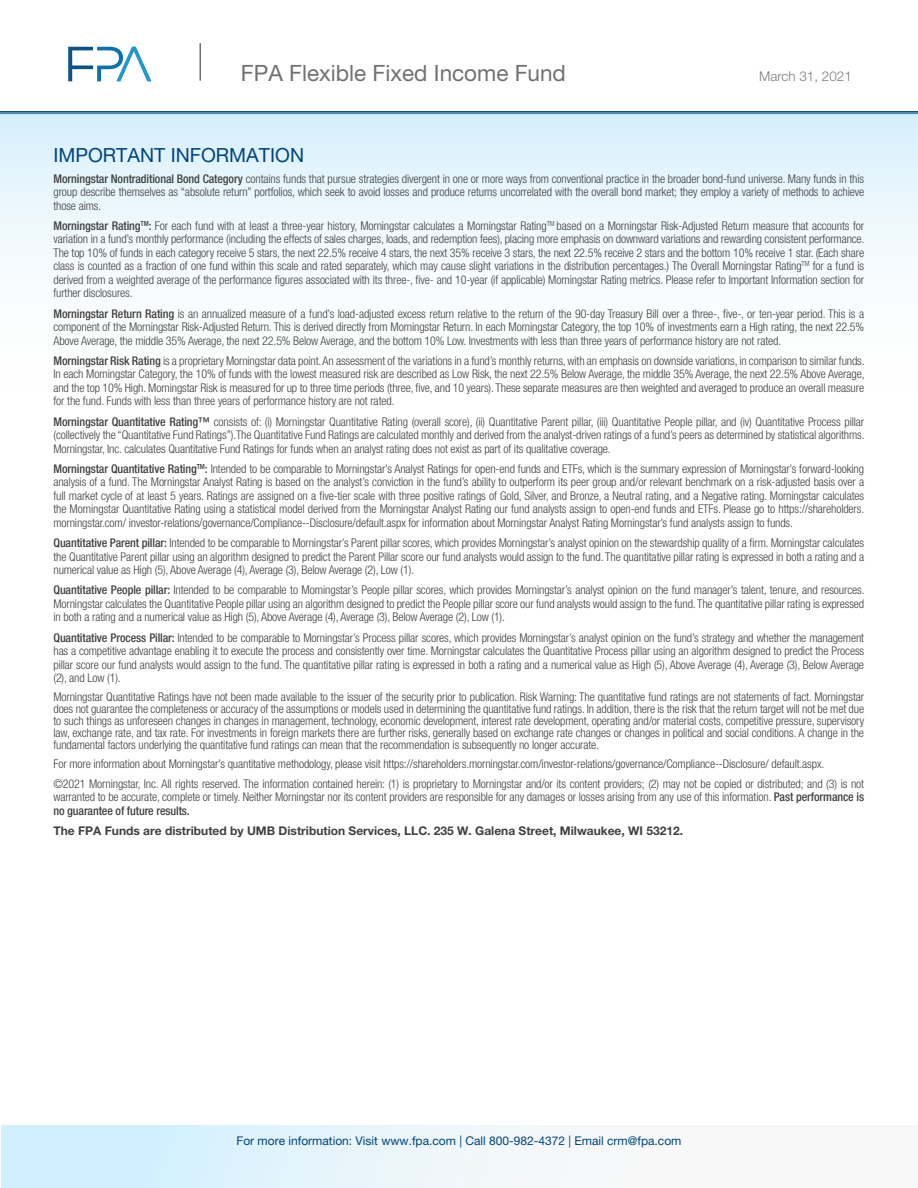
<style>
.page{position:relative;width:918px;height:1188px;background:#fff}
.page>*{position:absolute;margin:0;border:0;box-sizing:border-box;transform-origin:0 0}
.t1{font:22.5px "Helvetica Neue LT Pro";color:#717073}
.Disclosure_-_Copy_St{font:19.5px "Helvetica Neue LT Pro";color:#00447c}
.t2{font:300 13.5px "Helvetica Neue LT Pro";color:#7d7d80}
.Disclosure_-_Copy_St-2{font:300 condensed 12px/13.5px "Helvetica Neue LT Pro";letter-spacing:-.01em;color:#404040;text-align:justify}
.Disclosure_-_Copy_St-3{font:700 12px "Helvetica Neue LT Pro";color:#404040}
.t3{font:12px "Helvetica Neue LT Pro";color:#00447c}
.s1{font-weight:500}
</style>
<div class="page">
<hr style="left:0;top:111px;width:918px;height:3px;background:#00447c">
<div style="left:1px;top:1125px;width:917px;height:63px;background:linear-gradient(to right,#d1f0ff,#fffaf6)"></div>
<div style="left:0;top:113px;width:918px;height:305px;background:linear-gradient(to bottom,#dcf2fc,#fff)"></div>
<svg style="left:68px;top:47px;width:84px;height:34px"></svg>
<hr style="left:200px;top:43px;width:1px;height:38px;background:#717073">
<h1 class="t1" style="left:241px;top:60px;width:327px">FPA Flexible Fixed Income Fund</h1>
<p class="t2" style="left:759px;top:68px;width:94px">March 31, 2021</p>
<p class="Disclosure_-_Copy_St" style="left:53px;top:144px;width:252px">IMPORTANT INFORMATION</p>
<p class="Disclosure_-_Copy_St-2" style="left:53px;top:172px;width:812px"><span class="s1">Morningstar Nontraditional Bond Category</span> contains funds that pursue strategies divergent in one or more ways from conventional practice in the broader bond-fund universe. Many funds in this group describe themselves as “absolute return” portfolios, which seek to avoid losses and produce returns uncorrelated with the overall bond market; they employ a variety of methods to achieve those aims.</p>
<p class="Disclosure_-_Copy_St-2" style="left:53px;top:219px;width:813px"><span class="s1">Morningstar Rating</span><sup>TM</sup><span class="s1">:</span> For each fund with at least a three-year history, Morningstar calculates a Morningstar Rating<sup>TM</sup> based on a Morningstar Risk-Adjusted Return measure that accounts for variation in a fund’s monthly performance (including the effects of sales charges, loads, and redemption fees), placing more emphasis on downward variations and rewarding consistent performance.<br>The top 10% of funds in each category receive 5 stars, the next 22.5% receive 4 stars, the next 35% receive 3 stars, the next 22.5% receive 2 stars and the bottom 10% receive 1 star. (Each share class is counted as a fraction of one fund within this scale and rated separately, which may cause slight variations in the distribution percentages.) The Overall Morningstar Rating<sup>TM</sup> for a fund is derived from a weighted average of the performance figures associated with its three-, five- and 10-year (if applicable) Morningstar Rating metrics. Please refer to Important Information section for further disclosures.</p>
<p class="Disclosure_-_Copy_St-2" style="left:53px;top:307px;width:812px"><span class="s1">Morningstar Return Rating</span> is an annualized measure of a fund’s load-adjusted excess return relative to the return of the 90-day Treasury Bill over a three-, five-, or ten-year period. This is a component of the Morningstar Risk-Adjusted Return. This is derived directly from Morningstar Return. In each Morningstar Category, the top 10% of investments earn a High rating, the next 22.5% Above Average, the middle 35% Average, the next 22.5% Below Average, and the bottom 10% Low. Investments with less than three years of performance history are not rated.</p>
<p class="Disclosure_-_Copy_St-2" style="left:53px;top:354px;width:813px"><span class="s1">Morningstar Risk Rating</span> is a proprietary Morningstar data point. An assessment of the variations in a fund’s monthly returns, with an emphasis on downside variations, in comparison to similar funds.<br>In each Morningstar Category, the 10% of funds with the lowest measured risk are described as Low Risk, the next 22.5% Below Average, the middle 35% Average, the next 22.5% Above Average, and the top 10% High. Morningstar Risk is measured for up to three time periods (three, five, and 10 years). These separate measures are then weighted and averaged to produce an overall measure for the fund. Funds with less than three years of performance history are not rated.</p>
<p class="Disclosure_-_Copy_St-2" style="left:53px;top:415px;width:813px"><span class="s1">Morningstar Quantitative Rating™</span> consists of: (i) Morningstar Quantitative Rating (overall score), (ii) Quantitative Parent pillar, (iii) Quantitative People pillar, and (iv) Quantitative Process pillar (collectively the “Quantitative Fund Ratings”).The Quantitative Fund Ratings are calculated monthly and derived from the analyst-driven ratings of a fund’s peers as determined by statistical algorithms.<br>Morningstar, Inc. calculates Quantitative Fund Ratings for funds when an analyst rating does not exist as part of its qualitative coverage.</p>
<p class="Disclosure_-_Copy_St-2" style="left:53px;top:462px;width:812px"><span class="s1">Morningstar Quantitative Rating</span><sup>TM</sup><span class="s1">:</span> Intended to be comparable to Morningstar’s Analyst Ratings for open-end funds and ETFs, which is the summary expression of Morningstar’s forward-looking analysis of a fund. The Morningstar Analyst Rating is based on the analyst’s conviction in the fund’s ability to outperform its peer group and/or relevant benchmark on a risk-adjusted basis over a full market cycle of at least 5 years. Ratings are assigned on a five-tier scale with three positive ratings of Gold, Silver, and Bronze, a Neutral rating, and a Negative rating. Morningstar calculates the Morningstar Quantitative Rating using a statistical model derived from the Morningstar Analyst Rating our fund analysts assign to open-end funds and ETFs. Please go to https://shareholders. morningstar.com/ investor-relations/governance/Compliance--Disclosure/default.aspx for information about Morningstar Analyst Rating Morningstar’s fund analysts assign to funds.</p>
<p class="Disclosure_-_Copy_St-2" style="left:53px;top:536px;width:812px"><span class="s1">Quantitative Parent pillar:</span> Intended to be comparable to Morningstar’s Parent pillar scores, which provides Morningstar’s analyst opinion on the stewardship quality of a firm. Morningstar calculates the Quantitative Parent pillar using an algorithm designed to predict the Parent Pillar score our fund analysts would assign to the fund. The quantitative pillar rating is expressed in both a rating and a numerical value as High (5), Above Average (4), Average (3), Below Average (2), Low (1).</p>
<p class="Disclosure_-_Copy_St-2" style="left:53px;top:583px;width:813px"><span class="s1">Quantitative People pillar:</span> Intended to be comparable to Morningstar’s People pillar scores, which provides Morningstar’s analyst opinion on the fund manager’s talent, tenure, and resources.<br>Morningstar calculates the Quantitative People pillar using an algorithm designed to predict the People pillar score our fund analysts would assign to the fund. The quantitative pillar rating is expressed in both a rating and a numerical value as High (5), Above Average (4), Average (3), Below Average (2), Low (1).</p>
<p class="Disclosure_-_Copy_St-2" style="left:53px;top:631px;width:812px"><span class="s1">Quantitative Process Pillar:</span> Intended to be comparable to Morningstar’s Process pillar scores, which provides Morningstar’s analyst opinion on the fund’s strategy and whether the management has a competitive advantage enabling it to execute the process and consistently over time. Morningstar calculates the Quantitative Process pillar using an algorithm designed to predict the Process pillar score our fund analysts would assign to the fund. The quantitative pillar rating is expressed in both a rating and a numerical value as High (5), Above Average (4), Average (3), Below Average (2), and Low (1).</p>
<p class="Disclosure_-_Copy_St-2" style="left:53px;top:691px;width:812px;line-height:12px">Morningstar Quantitative Ratings have not been made available to the issuer of the security prior to publication. Risk Warning: The quantitative fund ratings are not statements of fact. Morningstar does not guarantee the completeness or accuracy of the assumptions or models used in determining the quantitative fund ratings. In addition, there is the risk that the return target will not be met due to such things as unforeseen changes in changes in management, technology, economic development, interest rate development, operating and/or material costs, competitive pressure, supervisory law, exchange rate, and tax rate. For investments in foreign markets there are further risks, generally based on exchange rate changes or changes in political and social conditions. A change in the fundamental factors underlying the quantitative fund ratings can mean that the recommendation is subsequently no longer accurate.</p>
<p class="Disclosure_-_Copy_St-2" style="left:53px;top:757px;width:772px">For more information about Morningstar’s quantitative methodology, please visit https://shareholders.morningstar.com/investor-relations/governance/Compliance--Disclosure/ default.aspx.</p>
<p class="Disclosure_-_Copy_St-2" style="left:53px;top:777px;width:812px">©2021 Morningstar, Inc. All rights reserved. The information contained herein: (1) is proprietary to Morningstar and/or its content providers; (2) may not be copied or distributed; and (3) is not warranted to be accurate, complete or timely. Neither Morningstar nor its content providers are responsible for any damages or losses arising from any use of this information. <span class="s1">Past performance is no guarantee of future results.</span></p>
<p class="Disclosure_-_Copy_St-3" style="left:53px;top:823px;width:631px">The FPA Funds are distributed by UMB Distribution Services, LLC. 235 W. Galena Street, Milwaukee, WI 53212.</p>
<p class="t3" style="left:236px;top:1133px;width:447px">For more information: Visit www.fpa.com | Call 800-982-4372 | Email crm@fpa.com</p>
</div>
